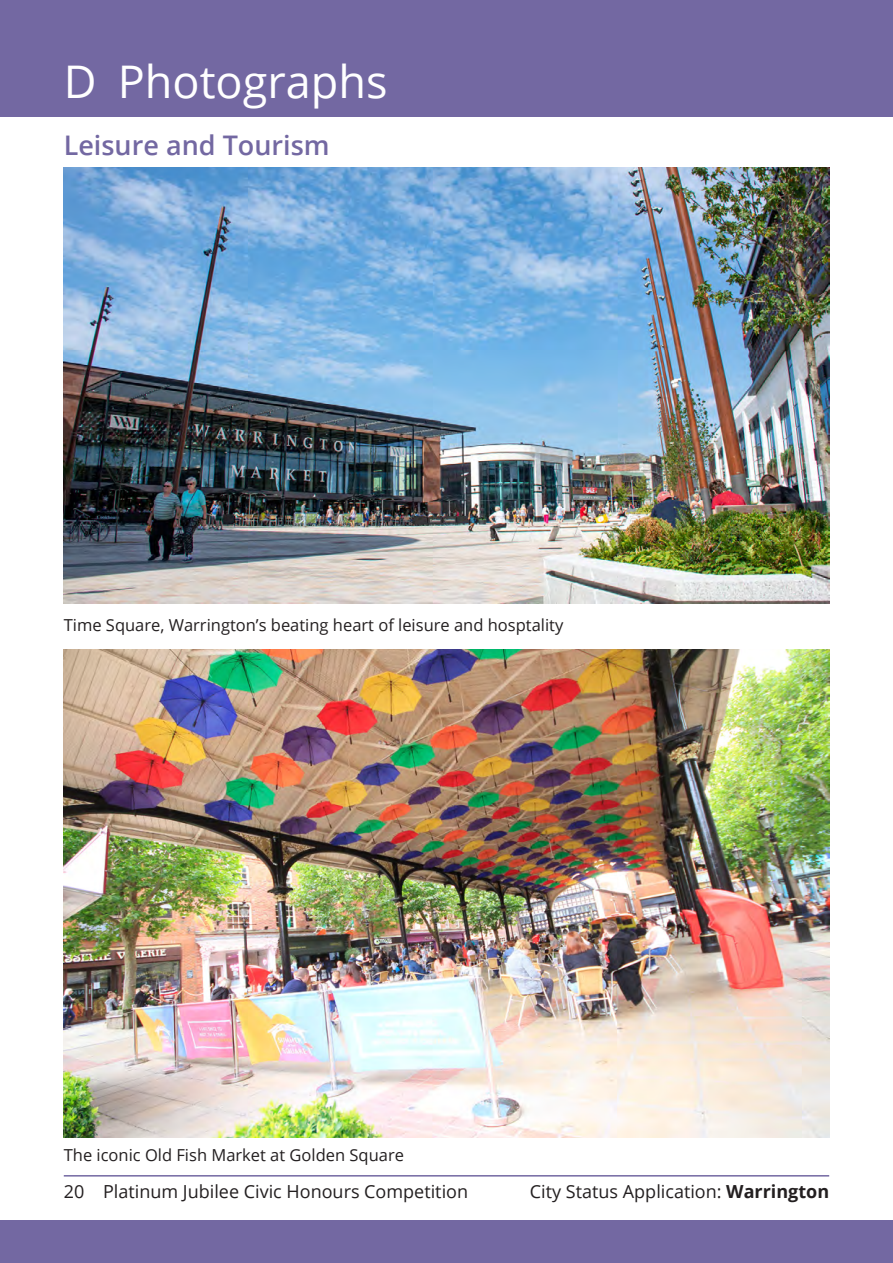
<style>
.page{position:relative;width:893px;height:1263px;background:#fff}
.page>*{position:absolute;margin:0;border:0;box-sizing:border-box;transform-origin:0 0}
.t1{font:45px "Open Sans";color:#fff}
.t2{font:600 27px "Open Sans";color:#7368a2}
.t3{font:18px "Open Sans";color:#231f20}
.t4{font:16.5px "Open Sans";color:#231f20}
.s1{font-weight:700}
</style>
<div class="page">
<div style="left:0;top:1220px;width:893px;height:43px;background:#7368a2"></div>
<hr style="left:64px;top:1175px;width:765px;height:1px;background:#7368a2">
<div style="left:0;top:0;width:893px;height:116px;background:#7368a2"></div>
<img style="left:64px;top:167px;width:765px;height:437px">
<img style="left:64px;top:649px;width:765px;height:488px">
<p class="t1" style="left:64px;top:51px;width:325px">D Photographs</p>
<p class="t2" style="left:64px;top:127px;width:267px">Leisure and Tourism</p>
<p class="t4" style="left:64px;top:614px;width:501px">Time Square, Warrington’s beating heart of leisure and hosptality</p>
<p class="t4" style="left:64px;top:1143px;width:342px">The iconic Old Fish Market at Golden Square</p>
<p class="t3" style="left:64px;top:1179px;width:406px">20 Platinum Jubilee Civic Honours Competition</p>
<p class="t3" style="left:530px;top:1179px;width:301px">City Status Application: <span class="s1">Warrington</span></p>
</div>
